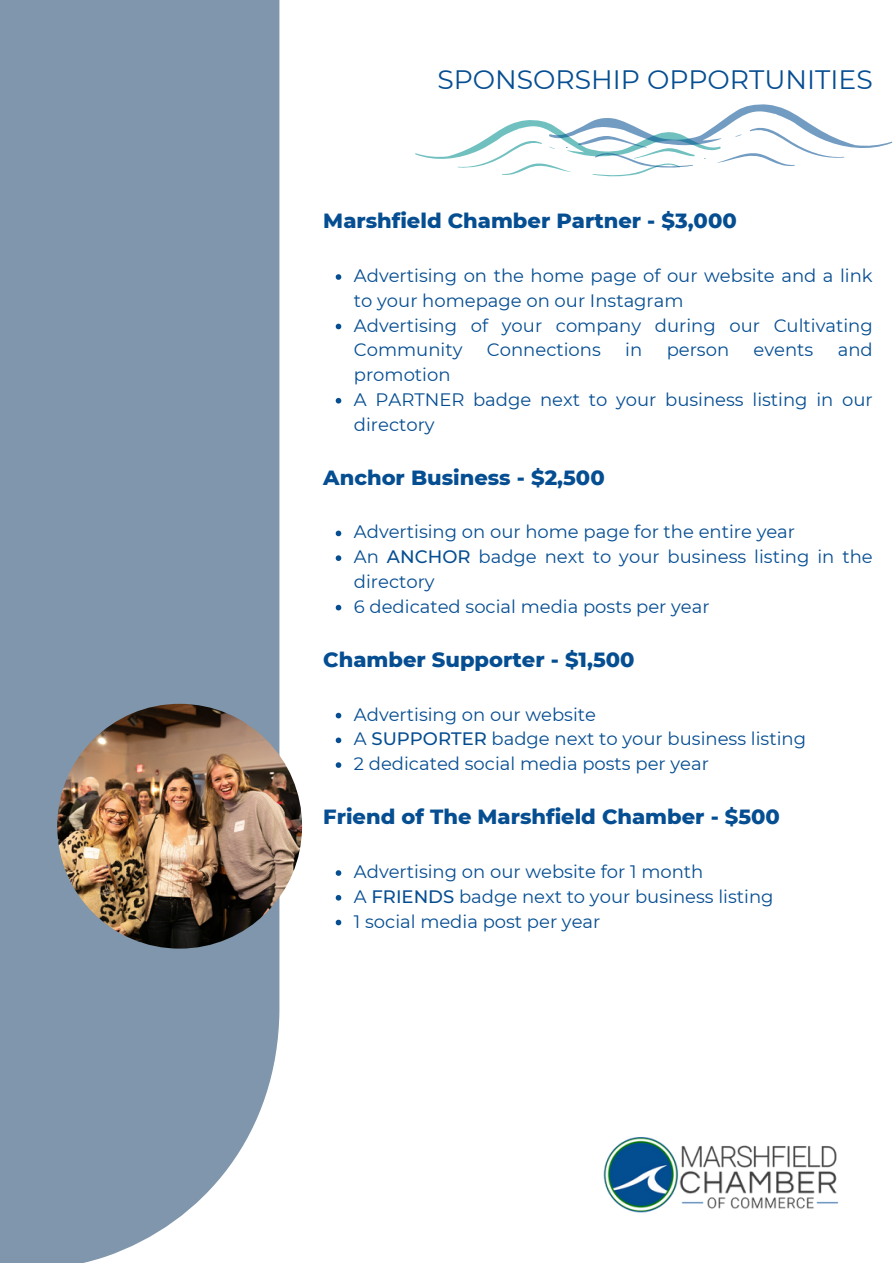
<style>
.page{position:relative;width:893px;height:1264px;background:#fff}
.page>*{position:absolute;margin:0;border:0;box-sizing:border-box;transform-origin:0 0}
.t1{font:26.55px "Montserrat";color:#064e92}
.t2{font:800 21px "Montserrat";color:#064e92}
.t3{font:18px/24.8px "Montserrat";color:#064e92}
.s1{font-weight:500}
</style>
<div class="page">
<div style="left:0;top:0;width:279px;height:1262px;background:#7f96ac"></div>
<svg style="left:335px;top:274px;width:6px;height:6px"></svg>
<svg style="left:335px;top:324px;width:6px;height:5px"></svg>
<svg style="left:335px;top:398px;width:6px;height:5px"></svg>
<svg style="left:335px;top:530px;width:6px;height:6px"></svg>
<svg style="left:335px;top:555px;width:6px;height:6px"></svg>
<svg style="left:335px;top:605px;width:6px;height:5px"></svg>
<svg style="left:335px;top:712px;width:6px;height:6px"></svg>
<svg style="left:335px;top:737px;width:6px;height:6px"></svg>
<svg style="left:335px;top:762px;width:6px;height:6px"></svg>
<svg style="left:335px;top:870px;width:6px;height:5px"></svg>
<svg style="left:335px;top:895px;width:6px;height:5px"></svg>
<svg style="left:335px;top:919px;width:6px;height:6px"></svg>
<img style="left:57px;top:703px;width:245px;height:245px;border-radius:50%">
<img style="left:603px;top:1137px;width:236px;height:76px">
<svg style="left:415px;top:104px;width:477px;height:73px"></svg>
<p class="t1" style="left:437px;top:63px;width:437px">SPONSORSHIP OPPORTUNITIES</p>
<p class="t2" style="left:323px;top:208px;width:415px">Marshfield Chamber Partner - $3,000</p>
<p class="t3" style="left:354px;top:263px;width:520px">Advertising on the home page of our website and a link to your homepage on our Instagram</p>
<p class="t3" style="left:354px;top:313px;width:520px">Advertising of your company during our Cultivating<br>Community</p>
<p class="t3" style="left:487px;top:337px;width:115px">Connections</p>
<p class="t3" style="left:625px;top:337px;width:19px">in</p>
<p class="t3" style="left:666px;top:337px;width:64px">person</p>
<p class="t3" style="left:753px;top:337px;width:61px">events</p>
<p class="t3" style="left:837px;top:337px;width:36px">and</p>
<p class="t3" style="left:354px;top:362px;width:98px">promotion</p>
<p class="t3" style="left:354px;top:387px;width:520px">A PARTNER badge next to your business listing in our directory</p>
<p class="t2" style="left:323px;top:464px;width:283px">Anchor Business - $2,500</p>
<p class="t3" style="left:354px;top:519px;width:442px">Advertising on our home page for the entire year</p>
<p class="t3" style="left:354px;top:544px;width:520px">An <span class="s1">ANCHOR</span> badge next to your business listing in the directory</p>
<p class="t3" style="left:354px;top:594px;width:357px">6 dedicated social media posts per year</p>
<p class="t2" style="left:323px;top:646px;width:312px">Chamber Supporter - $1,500</p>
<p class="t3" style="left:354px;top:701px;width:244px">Advertising on our website</p>
<p class="t3" style="left:354px;top:726px;width:453px">A <span class="s1">SUPPORTER</span> badge next to your business listing</p>
<p class="t3" style="left:354px;top:751px;width:356px">2 dedicated social media posts per year</p>
<p class="t2" style="left:323px;top:803px;width:458px">Friend of The Marshfield Chamber - $500</p>
<p class="t3" style="left:354px;top:859px;width:351px">Advertising on our website for 1 month</p>
<p class="t3" style="left:354px;top:884px;width:421px">A <span class="s1">FRIENDS</span> badge next to your business listing</p>
<p class="t3" style="left:354px;top:908px;width:248px">1 social media post per year</p>
</div>
